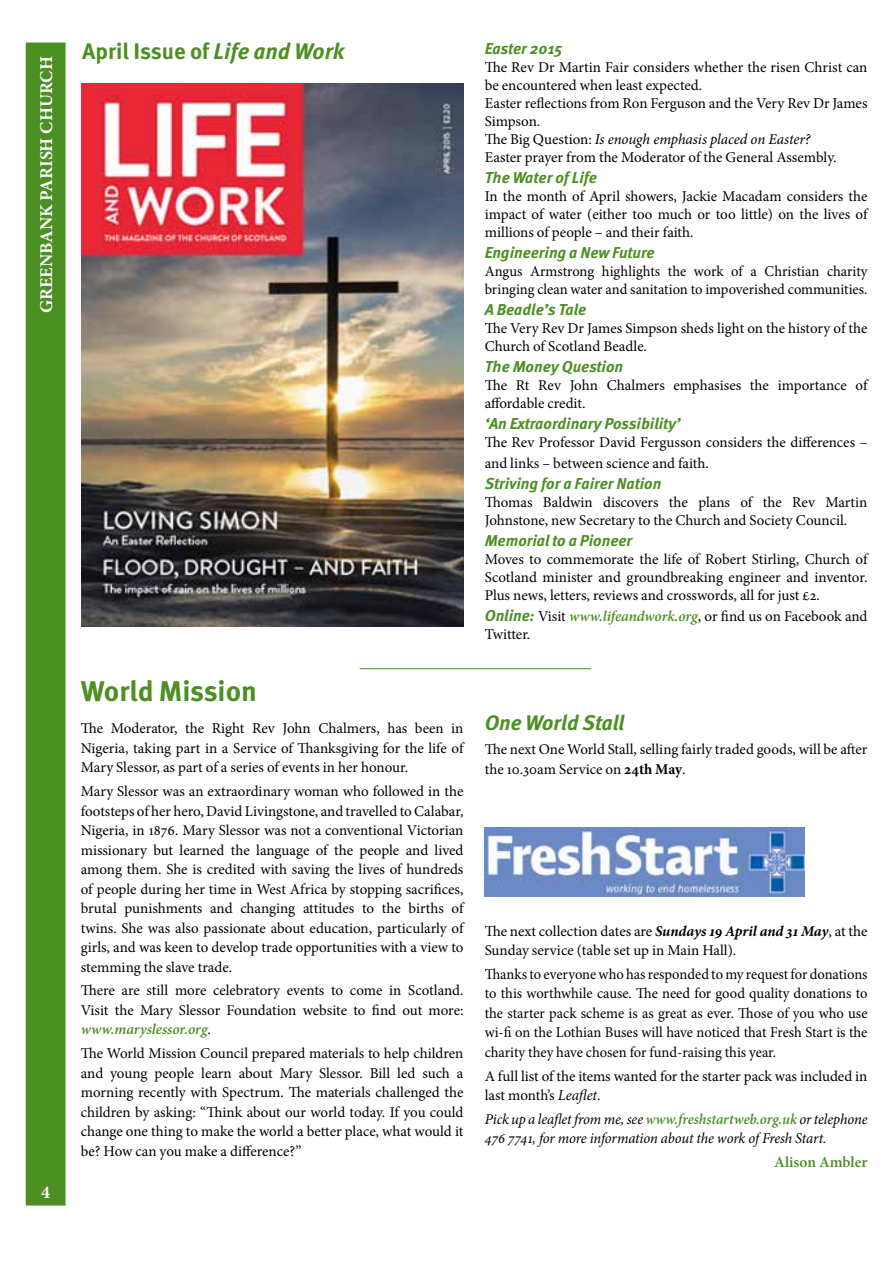
<style>
.page{position:relative;width:893px;height:1263px;background:#fff}
.page>*{position:absolute;margin:0;border:0;box-sizing:border-box;transform-origin:0 0}
.t1{font:700 28.5px "Meta Pro";letter-spacing:-.005em;color:#4c8f22}
.t2{font:700 22.5px "Meta Pro";color:#4c8f22}
.t3{font:italic 700 21px "Meta Pro";letter-spacing:-.005em;color:#4c8f22}
.t4{font:700 18px "Minion Pro";color:#fff}
.t5{font:italic 700 15.75px "Meta Pro";color:#4c8f22}
.t6{font:600 15.45px "Minion Pro";color:#4c8f22}
.t7{font:15px/19.5px "Minion Pro";color:#000}
.t8{font:italic 15px/19.5px "Minion Pro";letter-spacing:-.01em;color:#000}
.s1{font-style:italic}
.s2{font-family:"Meta Pro";font-weight:700;font-style:italic;font-size:15.75px;color:#4c8f22}
.s3{font-weight:600;font-style:italic;color:#4c8f22}
.s4{font-weight:700}
.s5{font-weight:700;font-style:italic}
.s6{font-weight:600;color:#4c8f22}
</style>
<div class="page">
<hr style="left:360px;top:668px;width:231px;height:1px;background:#4c8f22">
<img style="left:485px;top:828px;width:319px;height:68px">
<img style="left:81px;top:84px;width:382px;height:543px">
<div style="left:26px;top:43px;width:40px;height:1162px;background:#4c8f22;border:2px solid #4c8f22"></div>
<p class="t4" style="left:34px;top:313px;width:258px;rotate:-90deg">GREENBANK PARISH CHURCH</p>
<p class="t4" style="left:41px;top:1180px;width:10px">4</p>
<h2 class="t2" style="left:82px;top:37px;width:264px">April Issue of <span class="s1">Life and Work</span></h2>
<p class="t5" style="left:485px;top:39px;width:79px">Easter 2015</p>
<p class="t7" style="left:485px;top:59px;width:384px;line-height:18px">The Rev Dr Martin Fair considers whether the risen Christ can be encountered when least expected.<br>Easter reflections from Ron Ferguson and the Very Rev Dr James Simpson.<br>The Big Question: <span class="s1">Is enough emphasis placed on Easter?<br></span>Easter prayer from the Moderator of the General Assembly.</p>
<p class="t5" style="left:485px;top:168px;width:114px">The Water of Life</p>
<p class="t7" style="left:485px;top:188px;width:384px;line-height:18px;text-align:justify">In the month of April showers, Jackie Macadam considers the impact of water (either too much or too little) on the lives of millions of people – and their faith.</p>
<p class="t5" style="left:485px;top:243px;width:171px">Engineering a New Future</p>
<p class="t7" style="left:485px;top:262px;width:384px;line-height:18px">Angus Armstrong highlights the work of a Christian charity bringing clean water and sanitation to impoverished communities.</p>
<p class="t5" style="left:485px;top:300px;width:103px">A Beadle’s Tale</p>
<p class="t7" style="left:485px;top:319px;width:384px;line-height:18px">The Very Rev Dr James Simpson sheds light on the history of the<br>Church of Scotland Beadle.</p>
<p class="t5" style="left:485px;top:356px;width:140px">The Money Question</p>
<p class="t7" style="left:485px;top:376px;width:384px;line-height:18px">The Rt Rev John Chalmers emphasises the importance of affordable credit.</p>
<p class="t5" style="left:485px;top:413px;width:197px">‘An Extraordinary Possibility’</p>
<p class="t7" style="left:485px;top:431px;width:384px;line-height:21.6px">The Rev Professor David Fergusson considers the differences – and links – between science and faith.</p>
<p class="t5" style="left:485px;top:474px;width:178px">Striving for a Fairer Nation</p>
<p class="t7" style="left:485px;top:494px;width:384px;line-height:18px">Thomas Baldwin discovers the plans of the Rev Martin<br>Johnstone, new Secretary to the Church and Society Council.</p>
<p class="t5" style="left:485px;top:531px;width:149px">Memorial to a Pioneer</p>
<p class="t7" style="left:485px;top:550px;width:384px;line-height:18px;text-align:justify">Moves to commemorate the life of Robert Stirling, Church of Scotland minister and groundbreaking engineer and inventor.<br>Plus news, letters, reviews and crosswords, all for just £2.</p>
<p class="t7" style="left:485px;top:607px;width:384px;line-height:18px"><span class="s2">Online:</span> Visit <span class="s3">www.lifeandwork.org</span>, or find us on Facebook and<br>Twitter.</p>
<h1 class="t1" style="left:81px;top:673px;width:178px">World Mission</h1>
<p class="t7" style="left:81px;top:719px;width:384px;text-align:justify">The Moderator, the Right Rev John Chalmers, has been in Nigeria, taking part in a Service of Thanksgiving for the life of Mary Slessor, as part of a series of events in her honour.</p>
<p class="t7" style="left:81px;top:781px;width:384px;text-align:justify">Mary Slessor was an extraordinary woman who followed in the footsteps of her hero, David Livingstone, and travelled to Calabar, Nigeria, in 1876. Mary Slessor was not a conventional Victorian missionary but learned the language of the people and lived among them. She is credited with saving the lives of hundreds of people during her time in West Africa by stopping sacrifices, brutal punishments and changing attitudes to the births of twins. She was also passionate about education, particularly of girls, and was keen to develop trade opportunities with a view to stemming the slave trade.</p>
<p class="t7" style="left:81px;top:981px;width:384px;text-align:justify">There are still more celebratory events to come in Scotland.<br>Visit the Mary Slessor Foundation website to find out more: <span class="s3">www.maryslessor.org</span>.</p>
<p class="t7" style="left:81px;top:1043px;width:384px;text-align:justify">The World Mission Council prepared materials to help children and young people learn about Mary Slessor. Bill led such a morning recently with Spectrum. The materials challenged the children by asking: “Think about our world today. If you could change one thing to make the world a better place, what would it be? How can you make a difference?”</p>
<h3 class="t3" style="left:485px;top:710px;width:141px">One World Stall</h3>
<p class="t7" style="left:485px;top:740px;width:384px">The next One World Stall, selling fairly traded goods, will be after the 10.30am Service on <span class="s4">24th May</span>.</p>
<p class="t7" style="left:485px;top:921px;width:384px">The next collection dates are <span class="s5">Sundays 19 April and 31 May</span>, at the<br>Sunday service (table set up in Main Hall).</p>
<p class="t7" style="left:485px;top:964px;width:384px;text-align:justify">Thanks to everyone who has responded to my request for donations to this worthwhile cause. The need for good quality donations to the starter pack scheme is as great as ever. Those of you who use wi-fi on the Lothian Buses will have noticed that Fresh Start is the charity they have chosen for fund-raising this year.</p>
<p class="t7" style="left:485px;top:1066px;width:384px">A full list of the items wanted for the starter pack was included in last month’s <span class="s1">Leaflet</span>.</p>
<p class="t8" style="left:485px;top:1109px;width:384px">Pick up a leaflet from me, see <span class="s6">www.freshstartweb.org.uk</span> or telephone<br>476 7741, for more information about the work of Fresh Start.</p>
<p class="t6" style="left:774px;top:1152px;width:95px">Alison Ambler</p>
</div>
